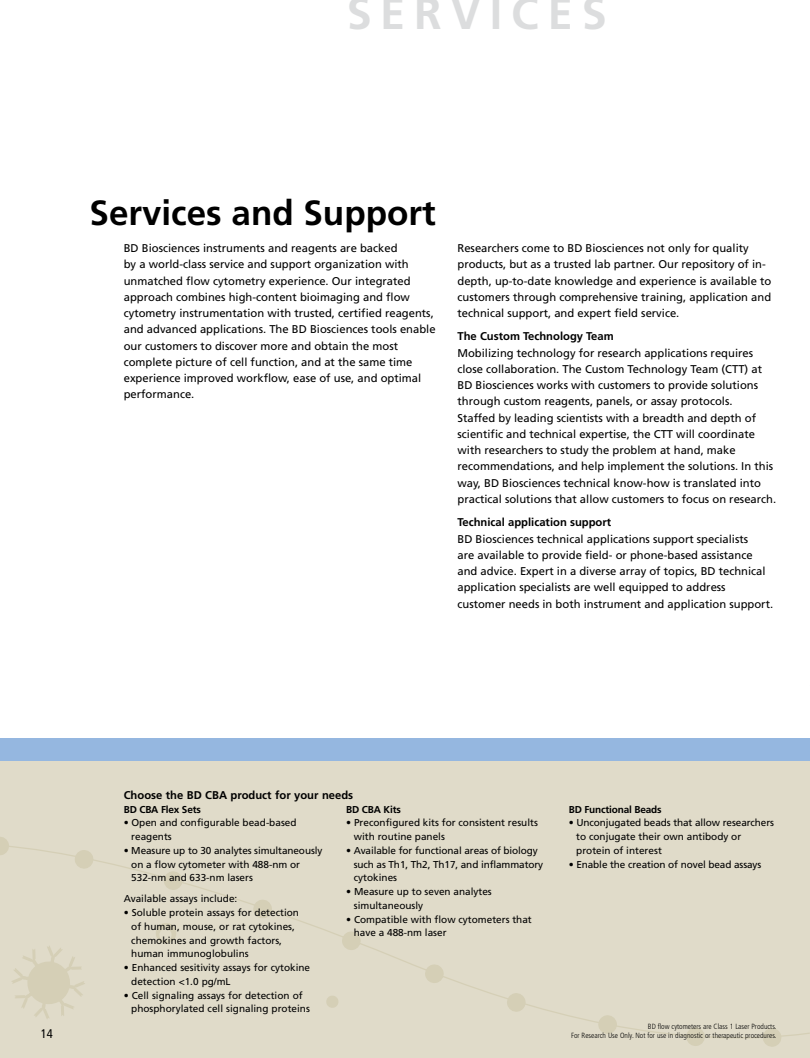
<style>
.page{position:relative;width:810px;height:1058px;background:#fff}
.page>*{position:absolute;margin:0;border:0;box-sizing:border-box;transform-origin:0 0}
.t1{font:700 45px "Frutiger";letter-spacing:.2em;color:#dcddde}
.t2{font:700 35px "Frutiger";color:#000}
.t3{font:condensed 12.5px "Frutiger";color:#000}
.t4{font:11.25px/16.2px "Frutiger";color:#000}
.t5{font:700 11.25px "Frutiger";color:#000}
.t6{font:10px/13.8px "Frutiger";color:#000}
.t7{font:700 10px "Frutiger";letter-spacing:-.015em;color:#000}
.t8{font:300 condensed 7.5px/9px "Frutiger";color:#000;text-align:right}
</style>
<div class="page">
<div style="left:0;top:748px;width:810px;height:310px;background:#e0dbc9"></div>
<svg style="left:11px;top:846px;width:799px;height:192px"></svg>
<svg style="left:761px;top:1026px;width:22px;height:21px"></svg>
<svg style="left:685px;top:1025px;width:21px;height:21px"></svg>
<svg style="left:597px;top:1013px;width:21px;height:21px"></svg>
<svg style="left:162px;top:869px;width:22px;height:21px"></svg>
<svg style="left:73px;top:848px;width:22px;height:21px"></svg>
<svg style="left:0;top:837px;width:11px;height:18px"></svg>
<svg style="left:505px;top:991px;width:22px;height:21px"></svg>
<svg style="left:424px;top:962px;width:21px;height:21px"></svg>
<svg style="left:341px;top:930px;width:21px;height:20px"></svg>
<svg style="left:252px;top:898px;width:21px;height:21px"></svg>
<div style="left:0;top:738px;width:810px;height:23px;background:#95b7e0"></div>
<svg style="left:154px;top:921px;width:24px;height:23px"></svg>
<svg style="left:325px;top:994px;width:14px;height:14px"></svg>
<svg style="left:11px;top:945px;width:74px;height:74px"></svg>
<h1 class="t1" style="left:346px;top:-13px;width:262px">SERVICES</h1>
<h2 class="t2" style="left:90px;top:193px;width:348px">Services and Support</h2>
<p class="t4" style="left:124px;top:240px;width:313px">BD Biosciences instruments and reagents are backed<br>by a world-class service and support organization with unmatched flow cytometry experience. Our integrated approach combines high-content bioimaging and flow cytometry instrumentation with trusted, certified reagents, and advanced applications. The BD Biosciences tools enable our customers to discover more and obtain the most complete picture of cell function, and at the same time experience improved workflow, ease of use, and optimal performance.</p>
<p class="t4" style="left:458px;top:240px;width:315px">Researchers come to BD Biosciences not only for quality products, but as a trusted lab partner. Our repository of in&shy;depth, up-to-date knowledge and experience is available to customers through comprehensive training, application and technical support, and expert field service.</p>
<p class="t5" style="left:458px;top:330px;width:158px">The Custom Technology Team</p>
<p class="t4" style="left:458px;top:344px;width:320px">Mobilizing technology for research applications requires close collaboration. The Custom Technology Team (CTT) at BD Biosciences works with customers to provide solutions through custom reagents, panels, or assay protocols.<br>Staffed by leading scientists with a breadth and depth of scientific and technical expertise, the CTT will coordinate with researchers to study the problem at hand, make recommendations, and help implement the solutions. In this way, BD Biosciences technical know-how is translated into practical solutions that allow customers to focus on research.</p>
<p class="t5" style="left:458px;top:516px;width:155px">Technical application support</p>
<p class="t4" style="left:458px;top:530px;width:317px">BD Biosciences technical applications support specialists<br>are available to provide field- or phone-based assistance and advice. Expert in a diverse array of topics, BD technical application specialists are well equipped to address customer needs in both instrument and application support.</p>
<p class="t5" style="left:124px;top:788px;width:231px">Choose the BD CBA product for your needs</p>
<p class="t7" style="left:124px;top:803px;width:79px">BD CBA Flex Sets</p>
<p class="t6" style="left:131px;top:815px;width:167px;text-indent:-8px">• Open and configurable bead-based reagents</p>
<p class="t6" style="left:131px;top:843px;width:193px;text-indent:-8px">• Measure up to 30 analytes simultaneously on a flow cytometer with 488-nm or<br>532-nm and 633-nm lasers</p>
<p class="t6" style="left:124px;top:891px;width:115px">Available assays include:</p>
<p class="t6" style="left:131px;top:905px;width:169px;text-indent:-8px">• Soluble protein assays for detection of human, mouse, or rat cytokines, chemokines and growth factors, human immunoglobulins</p>
<p class="t6" style="left:131px;top:960px;width:180px;text-indent:-8px">• Enhanced sesitivity assays for cytokine detection &lt;1.0 pg/mL</p>
<p class="t6" style="left:131px;top:988px;width:180px;text-indent:-8px">• Cell signaling assays for detection of phosphorylated cell signaling proteins</p>
<p class="t7" style="left:346px;top:803px;width:56px">BD CBA Kits</p>
<p class="t6" style="left:354px;top:815px;width:186px;text-indent:-8px">• Preconfigured kits for consistent results with routine panels</p>
<p class="t6" style="left:354px;top:843px;width:191px;text-indent:-8px">• Available for functional areas of biology such as Th1, Th2, Th17, and inflammatory cytokines</p>
<p class="t6" style="left:354px;top:884px;width:140px;text-indent:-8px">• Measure up to seven analytes simultaneously</p>
<p class="t6" style="left:354px;top:912px;width:180px;text-indent:-8px">• Compatible with flow cytometers that have a 488-nm laser</p>
<p class="t7" style="left:569px;top:803px;width:94px">BD Functional Beads</p>
<p class="t6" style="left:576px;top:815px;width:199px;text-indent:-8px">• Unconjugated beads that allow researchers to conjugate their own antibody or protein of interest</p>
<p class="t6" style="left:569px;top:857px;width:194px">• Enable the creation of novel bead assays</p>
<p class="t3" style="left:41px;top:1026px;width:13px">14</p>
<p class="t8" style="left:571px;top:1021px;width:207px">BD flow cytometers are Class 1 Laser Products.<br>For Research Use Only. Not for use in diagnostic or therapeutic procedures.</p>
</div>
